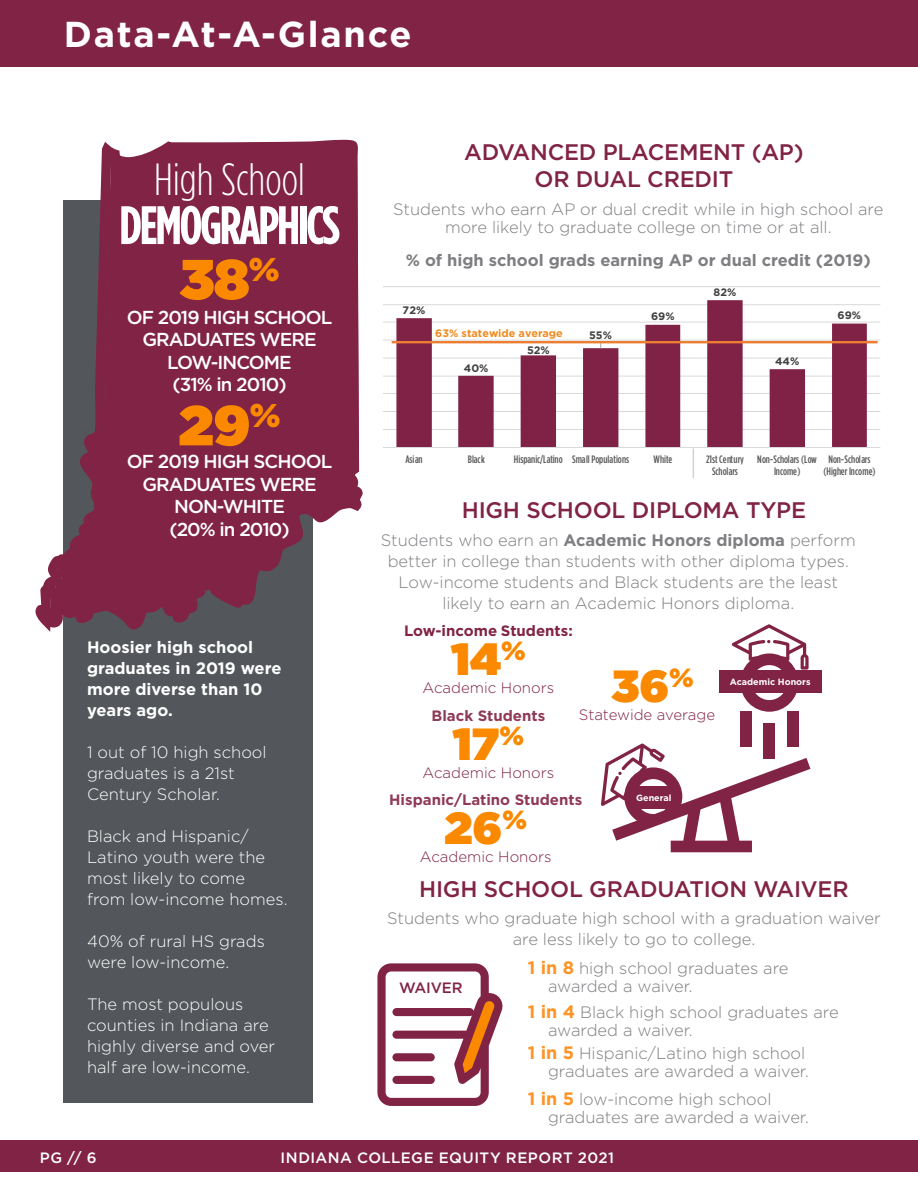
<style>
.page{position:relative;width:918px;height:1188px;background:#fff}
.page>*{position:absolute;margin:0;border:0;box-sizing:border-box;transform-origin:0 0}
.t1{font:900 56.25px "Gotham HTF";color:#fa8900}
.t2{font:700 condensed 54px "Gotham HTF";letter-spacing:-.04em;color:#fff}
.Data_at_a_Glance_-_D{font:900 45px "Gotham HTF";color:#fa8900}
.t3{font:300 condensed 45px "Gotham HTF";color:#fff}
.t4{font:700 36px "Gotham HTF";letter-spacing:.05em;color:#fff}
.Sub_Heading{font:500 22.5px/27px "Gotham HTF";letter-spacing:-.01em;color:#812345;text-align:center}
.Sub_Heading-2{font:500 18.75px/22.5px "Gotham HTF";letter-spacing:-.05em;color:#fff;text-align:center}
.Data_at_a_Glance_-_D-2{font:300 16.5px/18px "Gotham HTF";color:#7e7d81;text-align:center}
.Data_at_a_Glance_-_D-3{font:300 16.5px/21px "Gotham HTF";color:#fff}
.Data_at_a_Glance_-_D-4{font:700 16.5px/21px "Gotham HTF";color:#fff}
.Data_at_a_Glance_-_D-5{font:700 16.5px "Gotham HTF";color:#7e7d81}
.Data_at_a_Glance_-_D-6{font:300 15px "Gotham HTF";color:#812345}
.Data_at_a_Glance_-_D-7{font:700 15px "Gotham HTF";color:#8f3a56}
.t5{font:500 15px "Gotham HTF";letter-spacing:.03em;color:#fff}
.Data_at_a_Glance_-_D-8{font:700 15px "Gotham HTF";color:#812345}
.Sub_Heading-3{font:500 15px "Gotham HTF";letter-spacing:-.01em;color:#812345}
.t6{font:500 condensed 10.8px/11.4px "Gotham HTF";letter-spacing:-.005em;color:#595959;text-align:center}
.t7{font:700 10.8px "Gotham HTF";color:#404040}
.t8{font:700 10.8px "Gotham HTF";color:#ef8b20}
.Data_at_a_Glance_-_D-9{font:700 9px "Gotham HTF";color:#fff}
.s1{font-weight:700}
.s2{font-weight:700;font-size:18px;color:#fe9428}
</style>
<div class="page">
<div style="left:64px;top:201px;width:249px;height:902px;background:#53565a"></div>
<svg style="left:35px;top:140px;width:328px;height:492px;fill:#812345"></svg>
<svg style="left:377px;top:963px;width:126px;height:143px"></svg>
<div style="left:764px;top:723px;width:11px;height:36px;background:#812345"></div>
<div style="left:740px;top:712px;width:12px;height:35px;background:#812345"></div>
<div style="left:787px;top:712px;width:11px;height:35px;background:#812345"></div>
<svg style="left:732px;top:624px;width:77px;height:88px"></svg>
<svg style="left:601px;top:743px;width:209px;height:109px"></svg>
<div style="left:719px;top:670px;width:102px;height:23px;background:#812345"></div>
<div style="left:627px;top:786px;width:53px;height:23px;background:#812345"></div>
<hr style="left:383px;top:429px;width:497px;height:1px;background:#d9d9d9">
<hr style="left:383px;top:411px;width:497px;height:1px;background:#d9d9d9">
<hr style="left:383px;top:393px;width:497px;height:1px;background:#d9d9d9">
<hr style="left:383px;top:376px;width:497px;height:1px;background:#d9d9d9">
<hr style="left:383px;top:358px;width:497px;height:1px;background:#d9d9d9">
<hr style="left:383px;top:340px;width:497px;height:1px;background:#d9d9d9">
<hr style="left:383px;top:322px;width:497px;height:1px;background:#d9d9d9">
<hr style="left:383px;top:304px;width:497px;height:1px;background:#d9d9d9">
<hr style="left:383px;top:286px;width:497px;height:1px;background:#d9d9d9">
<svg style="left:396px;top:300px;width:471px;height:147px"></svg>
<hr style="left:383px;top:447px;width:497px;height:1px;background:#d9d9d9">
<hr style="left:392px;top:341px;width:486px;height:2px;background:#ed7d31">
<hr style="left:693px;top:448px;width:1px;height:30px;background:#d1d2d4">
<div style="left:0;top:0;width:918px;height:66px;background:#812345"></div>
<hr style="left:44px;top:1171px;width:804px;height:1px;background:#231f20">
<div style="left:0;top:1140px;width:918px;height:31px;background:#812345"></div>
<p class="t4" style="left:64px;top:13px;width:349px">Data-At-A-Glance</p>
<p class="Sub_Heading" style="left:464px;top:138px;width:341px">ADVANCED PLACEMENT (AP)<br>OR DUAL CREDIT</p>
<p class="t3" style="left:154px;top:156px;width:153px">High School</p>
<p class="t2" style="left:119px;top:195px;width:222px">DEMOGRAPHICS</p>
<p class="Data_at_a_Glance_-_D-2" style="left:393px;top:200px;width:492px">Students who earn AP or dual credit while in high school are more likely to graduate college on time or at all.</p>
<p class="Data_at_a_Glance_-_D-5" style="left:406px;top:250px;width:466px">% of high school grads earning AP or dual credit (2019)</p>
<p class="t1" style="left:180px;top:247px;width:101px">38<sup>%</sup></p>
<p class="t7" style="left:714px;top:286px;width:24px">82%</p>
<p class="Sub_Heading-2" style="left:127px;top:306px;width:207px">OF 2019 HIGH SCHOOL</p>
<p class="Sub_Heading-2" style="left:142px;top:328px;width:176px">GRADUATES WERE<br>LOW-INCOME</p>
<p class="Sub_Heading-2" style="left:172px;top:373px;width:116px">(31% in 2010)</p>
<p class="t1" style="left:179px;top:393px;width:103px">29<sup>%</sup></p>
<p class="Sub_Heading-2" style="left:127px;top:450px;width:207px">OF 2019 HIGH SCHOOL</p>
<p class="Sub_Heading-2" style="left:142px;top:472px;width:176px">GRADUATES WERE<br>NON-WHITE</p>
<p class="Sub_Heading-2" style="left:169px;top:517px;width:122px">(20% in 2010)</p>
<p class="Data_at_a_Glance_-_D-4" style="left:87px;top:636px;width:196px">Hoosier high school graduates in 2019 were more diverse than 10 years ago.</p>
<p class="Data_at_a_Glance_-_D-3" style="left:87px;top:741px;width:181px">1 out of 10 high school graduates is a 21st<br>Century Scholar.</p>
<p class="Data_at_a_Glance_-_D-3" style="left:87px;top:825px;width:202px">Black and Hispanic/<br>Latino youth were the most likely to come from low-income homes.</p>
<p class="Data_at_a_Glance_-_D-3" style="left:87px;top:930px;width:179px">40% of rural HS grads were low-income.</p>
<p class="Data_at_a_Glance_-_D-3" style="left:87px;top:993px;width:189px">The most populous counties in Indiana are highly diverse and over half are low-income.</p>
<p class="t7" style="left:403px;top:304px;width:24px">72%</p>
<p class="t8" style="left:435px;top:327px;width:129px">63% statewide average</p>
<p class="t7" style="left:464px;top:362px;width:26px">40%</p>
<p class="t7" style="left:527px;top:344px;width:24px">52%</p>
<p class="t7" style="left:589px;top:329px;width:24px">55%</p>
<p class="t7" style="left:651px;top:310px;width:25px">69%</p>
<p class="t7" style="left:775px;top:355px;width:26px">44%</p>
<p class="t7" style="left:838px;top:309px;width:25px">69%</p>
<p class="t6" style="left:405px;top:454px;width:19px">Asian</p>
<p class="t6" style="left:468px;top:454px;width:18px">Black</p>
<p class="t6" style="left:514px;top:454px;width:117px">Hispanic/Latino Small Populations</p>
<p class="t6" style="left:653px;top:454px;width:20px">White</p>
<p class="t6" style="left:706px;top:454px;width:40px">21st Century<br>Scholars</p>
<p class="t6" style="left:757px;top:454px;width:61px">Non-Scholars (Low<br>Income)</p>
<p class="t6" style="left:823px;top:454px;width:54px">Non-Scholars (Higher Income)</p>
<p class="Sub_Heading" style="left:462px;top:496px;width:346px">HIGH SCHOOL DIPLOMA TYPE</p>
<p class="Data_at_a_Glance_-_D-2" style="left:381px;top:530px;width:477px;line-height:21px">Students who earn an <span class="s1">Academic Honors diploma</span> perform better in college than students with other diploma types.<br>Low-income students and Black students are the least likely to earn an Academic Honors diploma.</p>
<p class="Data_at_a_Glance_-_D-8" style="left:404px;top:622px;width:170px">Low-income Students:</p>
<p class="Data_at_a_Glance_-_D" style="left:451px;top:634px;width:76px">14<sup>%</sup></p>
<p class="Data_at_a_Glance_-_D-6" style="left:423px;top:680px;width:133px">Academic Honors</p>
<p class="Data_at_a_Glance_-_D" style="left:612px;top:660px;width:84px">36<sup>%</sup></p>
<p class="Data_at_a_Glance_-_D-6" style="left:579px;top:706px;width:138px">Statewide average</p>
<p class="Data_at_a_Glance_-_D-9" style="left:730px;top:677px;width:82px">Academic Honors</p>
<p class="Data_at_a_Glance_-_D-7" style="left:432px;top:707px;width:115px">Black Students</p>
<p class="Data_at_a_Glance_-_D" style="left:453px;top:718px;width:72px">17<sup>%</sup></p>
<p class="Data_at_a_Glance_-_D-6" style="left:423px;top:764px;width:133px">Academic Honors</p>
<p class="Data_at_a_Glance_-_D-7" style="left:389px;top:791px;width:195px">Hispanic/Latino Students</p>
<p class="Data_at_a_Glance_-_D" style="left:444px;top:802px;width:84px">26<sup>%</sup></p>
<p class="Data_at_a_Glance_-_D-6" style="left:420px;top:849px;width:133px">Academic Honors</p>
<p class="Data_at_a_Glance_-_D-9" style="left:636px;top:793px;width:37px">General</p>
<p class="Sub_Heading" style="left:419px;top:875px;width:431px">HIGH SCHOOL GRADUATION WAIVER</p>
<p class="Data_at_a_Glance_-_D-2" style="left:387px;top:907px;width:495px;line-height:21px">Students who graduate high school with a graduation waiver are less likely to go to college.</p>
<p class="Sub_Heading-3" style="left:399px;top:980px;width:65px">WAIVER</p>
<p class="Data_at_a_Glance_-_D-2" style="left:548px;top:959px;width:242px;text-align:left;text-indent:-20px"><span class="s2">1 in 8</span> high school graduates are awarded a waiver.</p>
<p class="Data_at_a_Glance_-_D-2" style="left:548px;top:1003px;width:292px;text-align:left;text-indent:-20px"><span class="s2">1 in 4</span> Black high school graduates are awarded a waiver.</p>
<p class="Data_at_a_Glance_-_D-2" style="left:528px;top:1044px;width:283px;text-align:right"><span class="s2">1 in 5</span> Hispanic/Latino high school graduates are awarded a waiver.</p>
<p class="Data_at_a_Glance_-_D-2" style="left:548px;top:1090px;width:262px;text-align:left;text-indent:-20px"><span class="s2">1 in 5</span> low-income high school graduates are awarded a waiver.</p>
<p class="t5" style="left:40px;top:1149px;width:58px">PG // 6</p>
<p class="t5" style="left:281px;top:1149px;width:335px">INDIANA COLLEGE EQUITY REPORT 2021</p>
</div>
